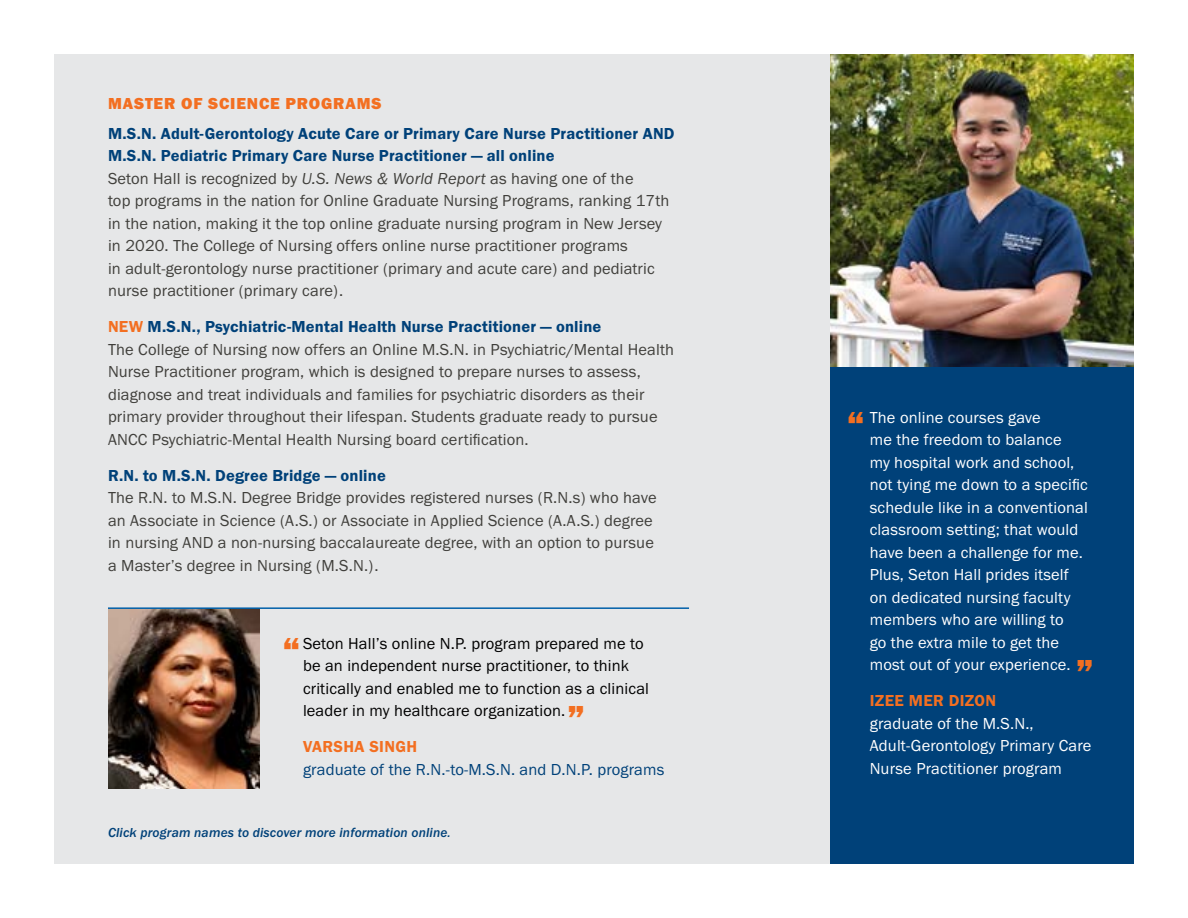
<style>
.page{position:relative;width:1188px;height:918px;background:#fff}
.page>*{position:absolute;margin:0;border:0;box-sizing:border-box;transform-origin:0 0}
.t1{font:39px "Franklin Gothic URW Hea";color:#f36f21}
.t2{font:16.5px/22.5px "Franklin Gothic URW Boo";letter-spacing:.01em;color:#403f3b}
.t3{font:16.5px/22.5px "Franklin Gothic URW Boo";letter-spacing:.01em;color:#fff}
.t4{font:16.5px/22.5px "Franklin Gothic URW Dem";letter-spacing:.01em;color:#004179}
.t5{font:16.5px/22.5px "Franklin Gothic URW Boo";letter-spacing:.01em;color:#000}
.t6{font:16.5px "Franklin Gothic URW Boo";letter-spacing:.01em;color:#004179}
.t7{font:16.5px "Franklin Gothic URW Hea";letter-spacing:.05em;color:#f36f21}
.t8{font:16.5px "Franklin Gothic URW Dem";letter-spacing:.02em;color:#f36f21}
.t9{font:13.5px "Franklin Gothic URW Med Ita";letter-spacing:.01em;color:#004179}
.s1{font-family:"Franklin Gothic URW Boo Ita"}
.s2{color:#f36f21}
</style>
<div class="page">
<div style="left:54px;top:54px;width:1080px;height:810px;background:#e6e7e8"></div>
<div style="left:831px;top:353px;width:303px;height:511px;background:#004179"></div>
<img style="left:831px;top:54px;width:303px;height:312px">
<img style="left:108px;top:609px;width:151px;height:180px">
<hr style="left:108px;top:607px;width:581px;height:2px;background:#0060a9">
<p class="t7" style="left:108px;top:93px;width:275px">MASTER OF SCIENCE PROGRAMS</p>
<p class="t4" style="left:108px;top:122px;width:568px">M.S.N. Adult-Gerontology Acute Care or Primary Care Nurse Practitioner AND<br>M.S.N. Pediatric Primary Care Nurse Practitioner — all online</p>
<p class="t2" style="left:108px;top:167px;width:563px">Seton Hall is recognized by <span class="s1">U.S. News &amp; World Report</span> as having one of the<br>top programs in the nation for Online Graduate Nursing Programs, ranking 17th in the nation, making it the top online graduate nursing program in New Jersey in 2020. The College of Nursing offers online nurse practitioner programs<br>in adult-gerontology nurse practitioner (primary and acute care) and pediatric nurse practitioner (primary care).</p>
<p class="t4" style="left:108px;top:315px;width:495px"><span class="s2">NEW</span> M.S.N., Psychiatric-Mental Health Nurse Practitioner — online</p>
<p class="t2" style="left:108px;top:338px;width:568px">The College of Nursing now offers an Online M.S.N. in Psychiatric/Mental Health Nurse Practitioner program, which is designed to prepare nurses to assess, diagnose and treat individuals and families for psychiatric disorders as their primary provider throughout their lifespan. Students graduate ready to pursue ANCC Psychiatric-Mental Health Nursing board certification.</p>
<p class="t4" style="left:108px;top:464px;width:279px">R.N. to M.S.N. Degree Bridge — online</p>
<p class="t2" style="left:108px;top:486px;width:550px">The R.N. to M.S.N. Degree Bridge provides registered nurses (R.N.s) who have an Associate in Science (A.S.) or Associate in Applied Science (A.A.S.) degree in nursing AND a non-nursing baccalaureate degree, with an option to pursue a Master’s degree in Nursing (M.S.N.).</p>
<p class="t5" style="left:303px;top:632px;width:348px">Seton Hall’s online N.P. program prepared me to be an independent nurse practitioner, to think critically and enabled me to function as a clinical leader in my healthcare organization.</p>
<p class="t8" style="left:303px;top:737px;width:116px">VARSHA SINGH</p>
<p class="t6" style="left:303px;top:759px;width:363px">graduate of the R.N.-to-M.S.N. and D.N.P. programs</p>
<h1 class="t1" style="left:282px;top:626px;width:19px">“</h1>
<h1 class="t1" style="left:567px;top:693px;width:19px">”</h1>
<p class="t9" style="left:108px;top:825px;width:344px">Click program names to discover more information online.</p>
<p class="t3" style="left:870px;top:406px;width:220px">The online courses gave<br>me the freedom to balance<br>my hospital work and school, not tying me down to a specific schedule like in a conventional classroom setting; that would have been a challenge for me.<br>Plus, Seton Hall prides itself on dedicated nursing faculty members who are willing to<br>go the extra mile to get the most out of your experience.</p>
<p class="t8" style="left:870px;top:691px;width:128px">IZEE MER DIZON</p>
<p class="t3" style="left:870px;top:712px;width:223px">graduate of the M.S.N.,<br>Adult-Gerontology Primary Care<br>Nurse Practitioner program</p>
<h1 class="t1" style="left:847px;top:400px;width:19px">“</h1>
<h1 class="t1" style="left:1076px;top:648px;width:19px">”</h1>
</div>
